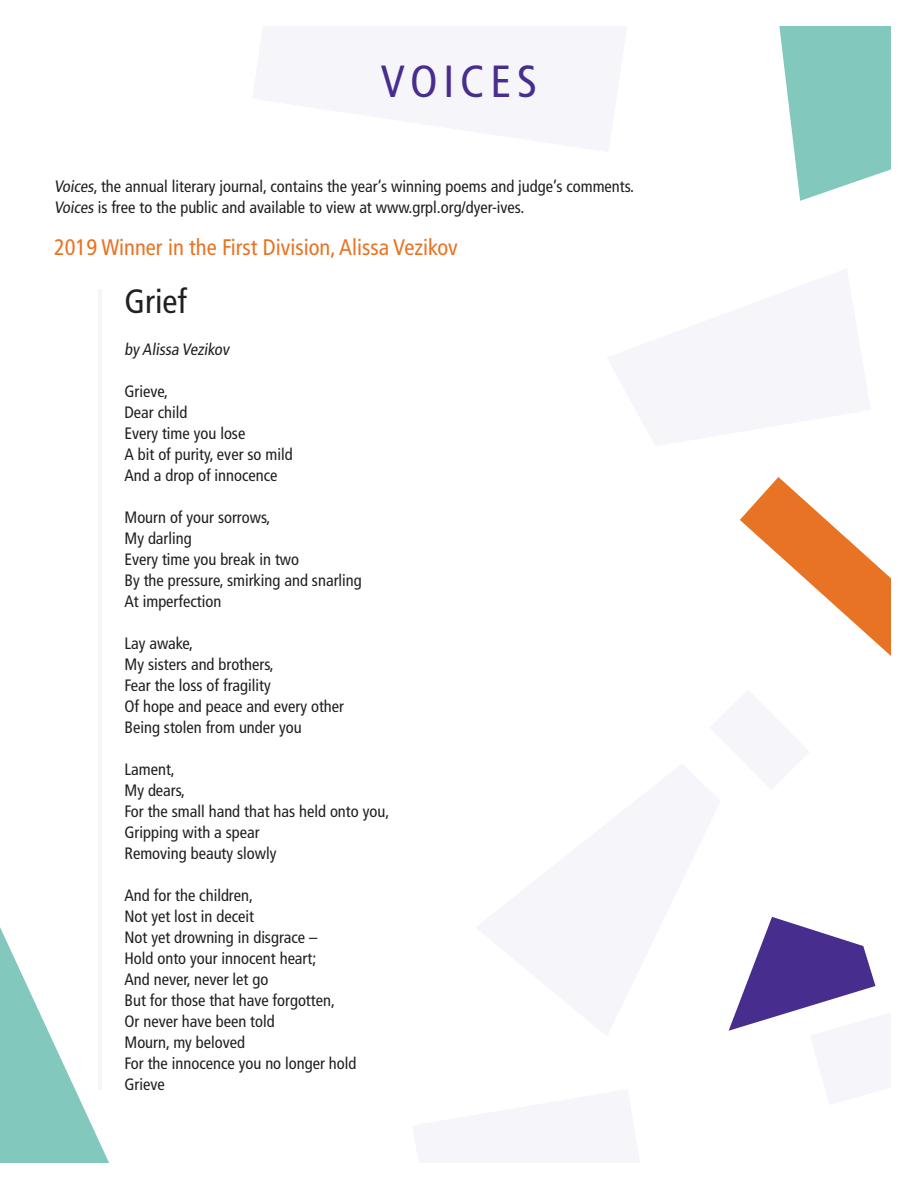
<style>
.page{position:relative;width:918px;height:1188px;background:#fff}
.page>*{position:absolute;margin:0;border:0;box-sizing:border-box;transform-origin:0 0}
.t1{font:condensed 45px "Frutiger LT Std";letter-spacing:.13em;color:#472d8d}
.t2{font:condensed 33.75px "Frutiger LT Std";color:#231f20}
.t3{font:condensed 22.5px "Frutiger LT Std";color:#e97324}
.t4{font:condensed 16.5px/21px "Frutiger LT Std";color:#231f20}
</style>
<div class="page">
<svg style="left:779px;top:26px;width:112px;height:175px"></svg>
<svg style="left:729px;top:917px;width:147px;height:114px"></svg>
<hr style="left:98px;top:290px;width:4px;height:800px;background:#f5f6f7">
<svg style="left:0;top:927px;width:109px;height:236px"></svg>
<svg style="left:740px;top:477px;width:151px;height:179px"></svg>
<p class="t1" style="left:381px;top:55px;width:158px">VOICES</p>
<p class="t4" style="left:54px;top:176px;width:582px">Voices, the annual literary journal, contains the year’s winning poems and judge’s comments.<br>Voices is free to the public and available to view at www.grpl.org/dyer-ives.</p>
<p class="t3" style="left:54px;top:234px;width:405px">2019 Winner in the First Division, Alissa Vezikov</p>
<p class="t2" style="left:124px;top:281px;width:64px">Grief</p>
<p class="t4" style="left:124px;top:339px;width:109px">by Alissa Vezikov</p>
<p class="t4" style="left:124px;top:381px;width:45px">Grieve,</p>
<p class="t4" style="left:124px;top:402px;width:64px">Dear child</p>
<p class="t4" style="left:124px;top:423px;width:122px">Every time you lose</p>
<p class="t4" style="left:124px;top:444px;width:170px">A bit of purity, ever so mild</p>
<p class="t4" style="left:124px;top:465px;width:155px">And a drop of innocence</p>
<p class="t4" style="left:124px;top:507px;width:148px">Mourn of your sorrows,</p>
<p class="t4" style="left:124px;top:528px;width:69px">My darling</p>
<p class="t4" style="left:124px;top:549px;width:176px">Every time you break in two</p>
<p class="t4" style="left:124px;top:570px;width:239px">By the pressure, smirking and snarling</p>
<p class="t4" style="left:124px;top:591px;width:98px">At imperfection</p>
<p class="t4" style="left:124px;top:633px;width:70px">Lay awake,</p>
<p class="t4" style="left:124px;top:654px;width:151px">My sisters and brothers,</p>
<p class="t4" style="left:124px;top:675px;width:148px">Fear the loss of fragility</p>
<p class="t4" style="left:124px;top:696px;width:221px">Of hope and peace and every other</p>
<p class="t4" style="left:124px;top:717px;width:179px">Being stolen from under you</p>
<p class="t4" style="left:124px;top:759px;width:52px">Lament,</p>
<p class="t4" style="left:124px;top:780px;width:62px">My dears,</p>
<p class="t4" style="left:124px;top:801px;width:266px">For the small hand that has held onto you,</p>
<p class="t4" style="left:124px;top:822px;width:137px">Gripping with a spear</p>
<p class="t4" style="left:124px;top:843px;width:154px">Removing beauty slowly</p>
<p class="t4" style="left:124px;top:885px;width:130px">And for the children,</p>
<p class="t4" style="left:124px;top:906px;width:131px">Not yet lost in deceit</p>
<p class="t4" style="left:124px;top:927px;width:195px">Not yet drowning in disgrace –</p>
<p class="t4" style="left:124px;top:948px;width:193px">Hold onto your innocent heart;</p>
<p class="t4" style="left:124px;top:969px;width:145px">And never, never let go</p>
<p class="t4" style="left:124px;top:990px;width:212px">But for those that have forgotten,</p>
<p class="t4" style="left:124px;top:1011px;width:152px">Or never have been told</p>
<p class="t4" style="left:124px;top:1032px;width:122px">Mourn, my beloved</p>
<p class="t4" style="left:124px;top:1053px;width:233px">For the innocence you no longer hold</p>
<p class="t4" style="left:124px;top:1074px;width:42px">Grieve</p>
</div>
